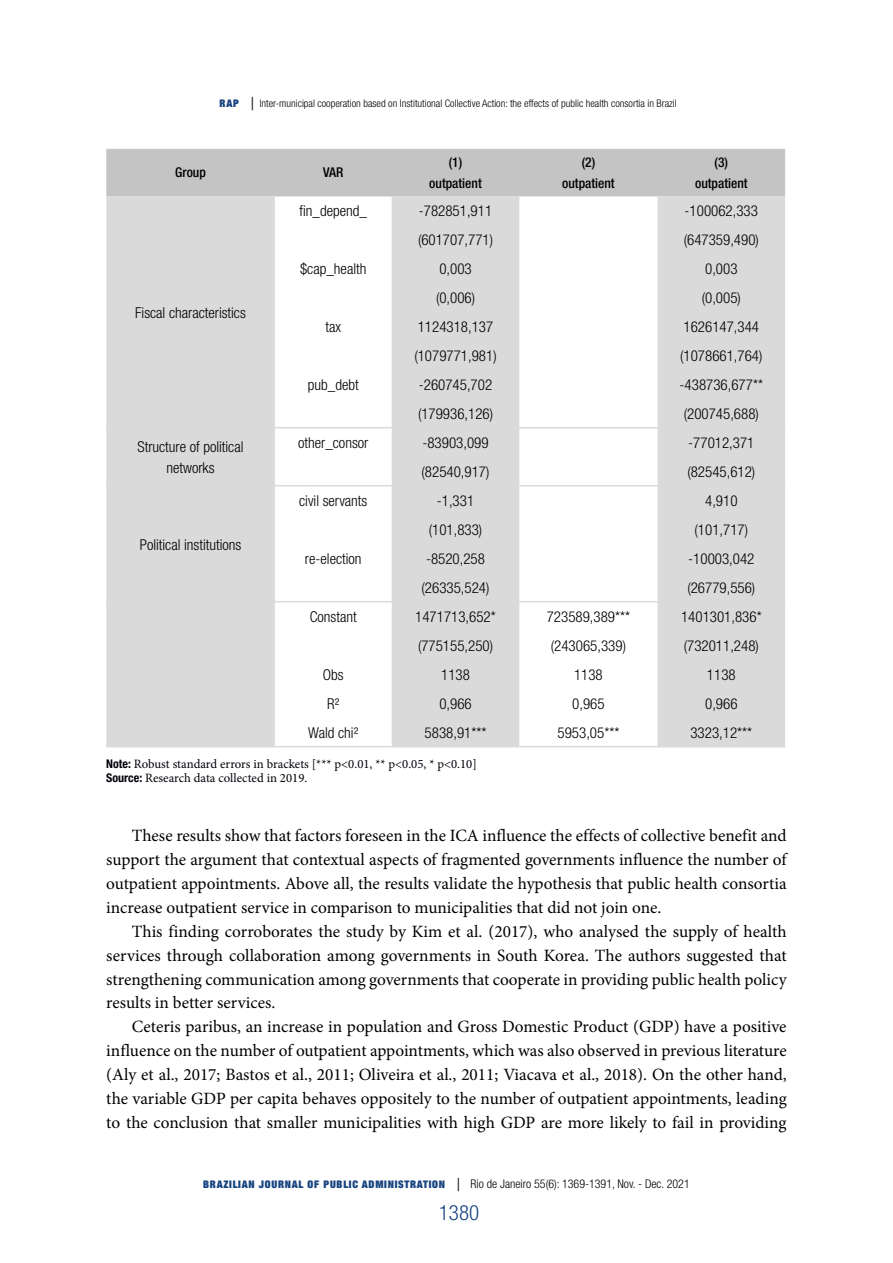
<style>
.page{position:relative;width:893px;height:1263px;background:#fff}
.page>*{position:absolute;margin:0;border:0;box-sizing:border-box;transform-origin:0 0}
.t1{font:300 condensed 21px "Helvetica Neue LT Std";color:#184480}
.t2{font:17.25px/23.9px "Minion Pro";color:#000;text-align:justify}
.t3{font:300 condensed 15px/21px "Helvetica Neue LT Std";color:#000;text-align:center}
.t4{font:500 condensed 13.5px/21px "Helvetica Neue LT Std";color:#000;text-align:center}
.t5{font:12.75px/13.8px "Minion Pro";color:#000009}
.t6{font:300 condensed 12px "Helvetica Neue LT Std";color:#000}
.t7{font:300 condensed 10.5px "Helvetica Neue LT Std";color:#000}
.s1{font-family:"Helvetica Neue";font-weight:900;font-stretch:expanded;color:#184480}
.s2{font-size:18px}
.s3{font-family:"Helvetica Neue LT Std";font-weight:700;font-stretch:condensed;font-size:12px}
.s4{font-family:"Helvetica Neue";font-weight:900;font-stretch:expanded;font-size:10.5px;color:#184480}
</style>
<div class="page">
<div style="left:106px;top:149px;width:679px;height:47px;background:#c4c4c4"></div>
<svg style="left:106px;top:196px;width:679px;height:550px;fill:#dadada"></svg>
<hr style="left:106px;top:427px;width:169px;height:1px;background:#dadada">
<hr style="left:275px;top:427px;width:117px;height:1px;background:#dadada">
<hr style="left:392px;top:427px;width:127px;height:1px;background:#dadada">
<hr style="left:519px;top:427px;width:139px;height:1px;background:#dadada">
<hr style="left:658px;top:427px;width:127px;height:1px;background:#dadada">
<hr style="left:106px;top:485px;width:169px;height:1px;background:#dadada">
<hr style="left:275px;top:485px;width:117px;height:1px;background:#dadada">
<hr style="left:392px;top:485px;width:127px;height:1px;background:#dadada">
<hr style="left:519px;top:485px;width:139px;height:1px;background:#dadada">
<hr style="left:658px;top:485px;width:127px;height:1px;background:#dadada">
<hr style="left:106px;top:601px;width:169px;height:1px;background:#dadada">
<hr style="left:275px;top:601px;width:117px;height:1px;background:#dadada">
<hr style="left:392px;top:601px;width:127px;height:1px;background:#dadada">
<hr style="left:519px;top:601px;width:139px;height:1px;background:#dadada">
<hr style="left:658px;top:601px;width:127px;height:1px;background:#dadada">
<hr style="left:106px;top:746px;width:169px;height:1px;background:#dadada">
<hr style="left:275px;top:746px;width:117px;height:1px;background:#dadada">
<hr style="left:392px;top:746px;width:127px;height:1px;background:#dadada">
<hr style="left:519px;top:746px;width:139px;height:1px;background:#dadada">
<hr style="left:658px;top:746px;width:127px;height:1px;background:#dadada">
<p class="t7" style="left:220px;top:98px;width:459px"><span class="s1">RAP</span> <span class="s2">|</span> Inter-municipal cooperation based on Institutional Collective Action: the effects of public health consortia in Brazil</p>
<p class="t4" style="left:175px;top:162px;width:32px">Group</p>
<p class="t4" style="left:323px;top:162px;width:22px">VAR</p>
<p class="t4" style="left:429px;top:151px;width:54px">(1) outpatient</p>
<p class="t4" style="left:562px;top:151px;width:54px">(2) outpatient</p>
<p class="t4" style="left:695px;top:151px;width:54px">(3) outpatient</p>
<p class="t3" style="left:135px;top:302px;width:112px">Fiscal characteristics</p>
<p class="t3" style="left:300px;top:200px;width:69px">fin_depend_</p>
<p class="t3" style="left:419px;top:200px;width:75px">-782851,911</p>
<p class="t3" style="left:685px;top:200px;width:75px">-100062,333</p>
<p class="t3" style="left:418px;top:229px;width:77px">(601707,771)</p>
<p class="t3" style="left:684px;top:229px;width:77px">(647359,490)</p>
<p class="t3" style="left:300px;top:258px;width:68px">$cap_health</p>
<p class="t3" style="left:439px;top:258px;width:34px">0,003</p>
<p class="t3" style="left:705px;top:258px;width:34px">0,003</p>
<p class="t3" style="left:436px;top:287px;width:41px">(0,006)</p>
<p class="t3" style="left:702px;top:287px;width:41px">(0,005)</p>
<p class="t3" style="left:325px;top:316px;width:17px">tax</p>
<p class="t3" style="left:418px;top:316px;width:77px">1124318,137</p>
<p class="t3" style="left:683px;top:316px;width:77px">1626147,344</p>
<p class="t3" style="left:414px;top:345px;width:84px">(1079771,981)</p>
<p class="t3" style="left:680px;top:345px;width:84px">(1078661,764)</p>
<p class="t3" style="left:308px;top:374px;width:52px">pub_debt</p>
<p class="t3" style="left:419px;top:374px;width:75px">-260745,702</p>
<p class="t3" style="left:680px;top:374px;width:85px">-438736,677**</p>
<p class="t3" style="left:418px;top:403px;width:77px">(179936,126)</p>
<p class="t3" style="left:684px;top:403px;width:77px">(200745,688)</p>
<p class="t3" style="left:138px;top:436px;width:107px">Structure of political networks</p>
<p class="t3" style="left:298px;top:432px;width:72px">other_consor</p>
<p class="t3" style="left:422px;top:432px;width:68px">-83903,099</p>
<p class="t3" style="left:688px;top:432px;width:68px">-77012,371</p>
<p class="t3" style="left:422px;top:461px;width:69px">(82540,917)</p>
<p class="t3" style="left:687px;top:461px;width:69px">(82545,612)</p>
<p class="t3" style="left:299px;top:490px;width:70px">civil servants</p>
<p class="t3" style="left:437px;top:490px;width:39px">-1,331</p>
<p class="t3" style="left:705px;top:490px;width:34px">4,910</p>
<p class="t3" style="left:429px;top:519px;width:55px">(101,833)</p>
<p class="t3" style="left:695px;top:519px;width:55px">(101,717)</p>
<p class="t3" style="left:305px;top:548px;width:58px">re-election</p>
<p class="t3" style="left:426px;top:548px;width:60px">-8520,258</p>
<p class="t3" style="left:688px;top:548px;width:68px">-10003,042</p>
<p class="t3" style="left:422px;top:577px;width:69px">(26335,524)</p>
<p class="t3" style="left:687px;top:577px;width:69px">(26779,556)</p>
<p class="t3" style="left:310px;top:606px;width:48px">Constant</p>
<p class="t3" style="left:415px;top:606px;width:82px">1471713,652*</p>
<p class="t3" style="left:547px;top:606px;width:85px">723589,389***</p>
<p class="t3" style="left:681px;top:606px;width:82px">1401301,836*</p>
<p class="t3" style="left:418px;top:635px;width:77px">(775155,250)</p>
<p class="t3" style="left:551px;top:635px;width:77px">(243065,339)</p>
<p class="t3" style="left:684px;top:635px;width:77px">(732011,248)</p>
<p class="t3" style="left:323px;top:664px;width:22px">Obs</p>
<p class="t3" style="left:441px;top:664px;width:30px">1138</p>
<p class="t3" style="left:574px;top:664px;width:30px">1138</p>
<p class="t3" style="left:707px;top:664px;width:30px">1138</p>
<p class="t3" style="left:327px;top:693px;width:14px">R²</p>
<p class="t3" style="left:439px;top:693px;width:34px">0,966</p>
<p class="t3" style="left:572px;top:693px;width:34px">0,965</p>
<p class="t3" style="left:705px;top:693px;width:34px">0,966</p>
<p class="t3" style="left:308px;top:722px;width:52px">Wald chi²</p>
<p class="t3" style="left:425px;top:722px;width:63px">5838,91***</p>
<p class="t3" style="left:557px;top:722px;width:63px">5953,05***</p>
<p class="t3" style="left:690px;top:722px;width:63px">3323,12***</p>
<p class="t5" style="left:106px;top:757px;width:372px"><span class="s3">Note:</span> Robust standard errors in brackets [*** p&lt;0.01, ** p&lt;0.05, * p&lt;0.10]<br><span class="s3">Source:</span> Research data collected in 2019.</p>
<p class="t3" style="left:140px;top:534px;width:103px">Political institutions</p>
<p class="t2" style="left:106px;top:824px;width:682px;text-indent:26px">These results show that factors foreseen in the ICA influence the effects of collective benefit and support the argument that contextual aspects of fragmented governments influence the number of outpatient appointments. Above all, the results validate the hypothesis that public health consortia increase outpatient service in comparison to municipalities that did not join one.</p>
<p class="t2" style="left:106px;top:919px;width:682px;text-indent:26px">This finding corroborates the study by Kim et al. (2017), who analysed the supply of health services through collaboration among governments in South Korea. The authors suggested that strengthening communication among governments that cooperate in providing public health policy results in better services.</p>
<p class="t2" style="left:106px;top:1015px;width:682px;text-indent:26px">Ceteris paribus, an increase in population and Gross Domestic Product (GDP) have a positive influence on the number of outpatient appointments, which was also observed in previous literature (Aly et al., 2017; Bastos et al., 2011; Oliveira et al., 2011; Viacava et al., 2018). On the other hand, the variable GDP per capita behaves oppositely to the number of outpatient appointments, leading to the conclusion that smaller municipalities with high GDP are more likely to fail in providing</p>
<p class="t6" style="left:203px;top:1176px;width:488px"><span class="s4">BRAZILIAN JOURNAL OF PUBLIC ADMINISTRATION</span> <span class="s2">|</span> Rio de Janeiro 55(6): 1369-1391, Nov. - Dec. 2021</p>
<p class="t1" style="left:439px;top:1200px;width:42px">1380</p>
</div>
